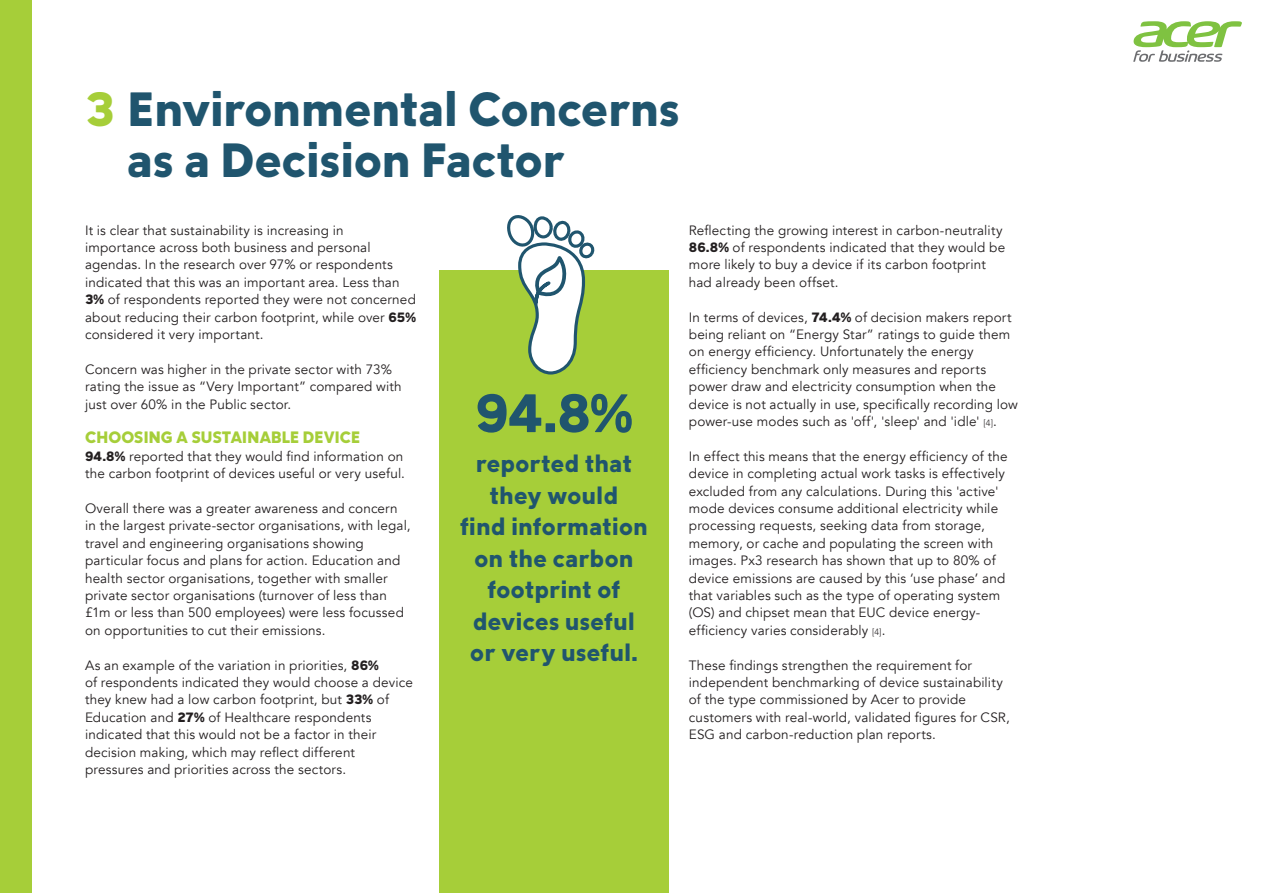
<style>
.page{position:relative;width:1263px;height:893px;background:#fff}
.page>*{position:absolute;margin:0;border:0;box-sizing:border-box;transform-origin:0 0}
.t1{font:700 54px "Ger TT";color:#20556e}
.t2{font:700 48px/51px "Ger TT";letter-spacing:.01em;color:#20556e}
.t3{font:700 24px/31.5px "Ger TT";letter-spacing:.02em;color:#20556e;text-align:center}
.t4{font:700 16.5px "Ger TT";letter-spacing:.005em;color:#a6ce39}
.t5{font:13.5px/17.4px "Avenir";letter-spacing:.01em;color:#231f20}
.s1{color:#a6ce39}
.s2{font-family:"Ger TT";font-weight:700}
.s3{font-weight:300;font-size:9px}
</style>
<div class="page">
<div style="left:439px;top:271px;width:230px;height:622px;background:#a6ce39"></div>
<div style="left:0;top:0;width:32px;height:893px;background:#a6ce39"></div>
<svg style="left:503px;top:215px;width:95px;height:160px"></svg>
<svg style="left:1133px;top:21px;width:109px;height:41px"></svg>
<h2 class="t2" style="left:127px;top:83px;width:554px;text-indent:-42px"><span class="s1">3</span> Environmental Concerns as a Decision Factor</h2>
<p class="t5" style="left:85px;top:222px;width:332px">It is clear that sustainability is increasing in importance across both business and personal agendas. In the research over 97% or respondents indicated that this was an important area. Less than <span class="s2">3%</span> of respondents reported they were not concerned about reducing their carbon footprint, while over <span class="s2">65% </span>considered it very important.</p>
<p class="t5" style="left:85px;top:361px;width:318px">Concern was higher in the private sector with 73% rating the issue as “Very Important” compared with just over 60% in the Public sector.</p>
<p class="t4" style="left:85px;top:427px;width:277px">CHOOSING A SUSTAINABLE DEVICE</p>
<p class="t5" style="left:85px;top:448px;width:321px"><span class="s2">94.8%</span> reported that they would find information on the carbon footprint of devices useful or very useful.</p>
<p class="t5" style="left:85px;top:500px;width:327px">Overall there was a greater awareness and concern in the largest private-sector organisations, with legal, travel and engineering organisations showing particular focus and plans for action. Education and health sector organisations, together with smaller private sector organisations (turnover of less than £1m or less than 500 employees) were less focussed on opportunities to cut their emissions.</p>
<p class="t5" style="left:85px;top:657px;width:329px">As an example of the variation in priorities, <span class="s2">86%<br></span>of respondents indicated they would choose a device they knew had a low carbon footprint, but <span class="s2">33%</span> of Education and <span class="s2">27%</span> of Healthcare respondents indicated that this would not be a factor in their decision making, which may reflect different pressures and priorities across the sectors.</p>
<h1 class="t1" style="left:475px;top:379px;width:159px">94.8%</h1>
<h3 class="t3" style="left:460px;top:448px;width:189px">reported that they would<br>find information on the carbon footprint of devices useful or very useful.</h3>
<p class="t5" style="left:689px;top:222px;width:318px">Reflecting the growing interest in carbon-neutrality <span class="s2">86.8%</span> of respondents indicated that they would be more likely to buy a device if its carbon footprint had already been offset.</p>
<p class="t5" style="left:689px;top:309px;width:331px">In terms of devices, <span class="s2">74.4%</span> of decision makers report being reliant on “Energy Star” ratings to guide them on energy efficiency. Unfortunately the energy efficiency benchmark only measures and reports power draw and electricity consumption when the device is not actually in use, specifically recording low power-use modes such as 'off', 'sleep' and 'idle' <span class="s3">[4]</span>.</p>
<p class="t5" style="left:689px;top:448px;width:320px">In effect this means that the energy efficiency of the device in completing actual work tasks is effectively excluded from any calculations. During this 'active' mode devices consume additional electricity while processing requests, seeking data from storage, memory, or cache and populating the screen with images. Px3 research has shown that up to 80% of device emissions are caused by this ‘use phase’ and that variables such as the type of operating system (OS) and chipset mean that EUC device energy&shy;efficiency varies considerably <span class="s3">[4]</span>.</p>
<p class="t5" style="left:689px;top:657px;width:322px">These findings strengthen the requirement for independent benchmarking of device sustainability of the type commissioned by Acer to provide customers with real-world, validated figures for CSR, ESG and carbon-reduction plan reports.</p>
</div>
